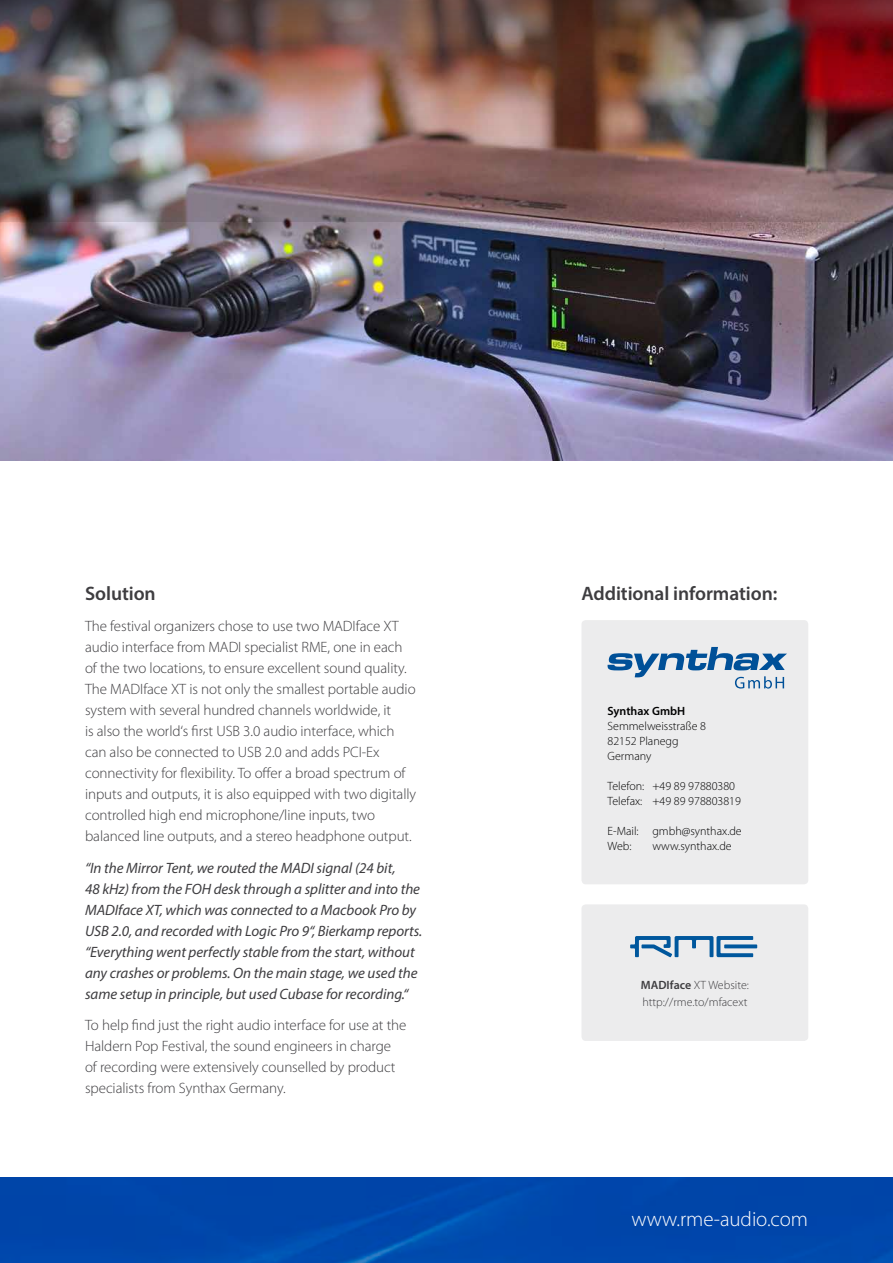
<style>
.page{position:relative;width:893px;height:1263px;background:#fff}
.page>*{position:absolute;margin:0;border:0;box-sizing:border-box;transform-origin:0 0}
.t1{font:300 21px "Myriad Pro";letter-spacing:-.005em;color:#fff}
.t2{font:600 19.5px "Myriad Pro";letter-spacing:-.005em;color:#3e3d40}
.t3{font:300 15px/21px "Myriad Pro";letter-spacing:-.005em;color:#3e3d40}
.t4{font:italic 15px/21px "Myriad Pro";letter-spacing:-.005em;color:#3e3d40}
.t5{font:300 12px/15px "Myriad Pro";color:#000}
.t6{font:300 12px/16.5px "Myriad Pro";color:#3e3d40}
.t7{font:600 12px "Myriad Pro";color:#000}
.s1{font-weight:600}
</style>
<div class="page">
<img style="left:0;top:222px;width:893px;height:239px">
<div style="left:0;top:1177px;width:893px;height:86px;background:#0045aa"></div>
<div style="left:581px;top:620px;width:227px;height:264px;background:#ececed;border-radius:4px"></div>
<div style="left:581px;top:904px;width:227px;height:137px;background:#ececed;border-radius:4px"></div>
<svg style="left:724px;top:944px;width:33px;height:4px"></svg>
<svg style="left:630px;top:936px;width:123px;height:21px"></svg>
<img style="left:0;top:0;width:893px;height:222px">
<svg style="left:607px;top:647px;width:180px;height:42px"></svg>
<h2 class="t2" style="left:85px;top:581px;width:72px">Solution</h2>
<p class="t3" style="left:85px;top:616px;width:333px">The festival organizers chose to use two MADIface XT audio interface from MADI specialist RME, one in each of the two locations, to ensure excellent sound quality.<br>The MADIface XT is not only the smallest portable audio system with several hundred channels worldwide, it<br>is also the world‘s first USB 3.0 audio interface, which can also be connected to USB 2.0 and adds PCI-Ex connectivity for flexibility. To offer a broad spectrum of inputs and outputs, it is also equipped with two digitally controlled high end microphone/line inputs, two balanced line outputs, and a stereo headphone output.</p>
<p class="t4" style="left:85px;top:857px;width:339px">“In the Mirror Tent, we routed the MADI signal (24 bit,<br>48 kHz) from the FOH desk through a splitter and into the MADIface XT, which was connected to a Macbook Pro by USB 2.0, and recorded with Logic Pro 9“, Bierkamp reports. “Everything went perfectly stable from the start, without any crashes or problems. On the main stage, we used the same setup in principle, but used Cubase for recording.“</p>
<p class="t3" style="left:85px;top:1015px;width:323px">To help find just the right audio interface for use at the Haldern Pop Festival, the sound engineers in charge of recording were extensively counselled by product specialists from Synthax Germany.</p>
<h2 class="t2" style="left:581px;top:581px;width:197px">Additional information:</h2>
<p class="t7" style="left:607px;top:703px;width:79px">Synthax GmbH</p>
<p class="t5" style="left:607px;top:719px;width:100px">Semmelweisstraße 8<br>82152 Planegg<br>Germany</p>
<p class="t5" style="left:607px;top:779px;width:135px">Telefon: +49 89 97880380<br>Telefax: +49 89 978803819</p>
<p class="t5" style="left:607px;top:824px;width:136px">E-Mail: gmbh@synthax.de<br>Web:</p>
<p class="t5" style="left:652px;top:839px;width:81px">www.synthax.de</p>
<p class="t6" style="left:641px;top:977px;width:109px"><span class="s1">MADIface</span> XT Website: http://rme.to/mfacext</p>
<h1 class="t1" style="left:632px;top:1207px;width:178px">www.rme-audio.com</h1>
</div>
